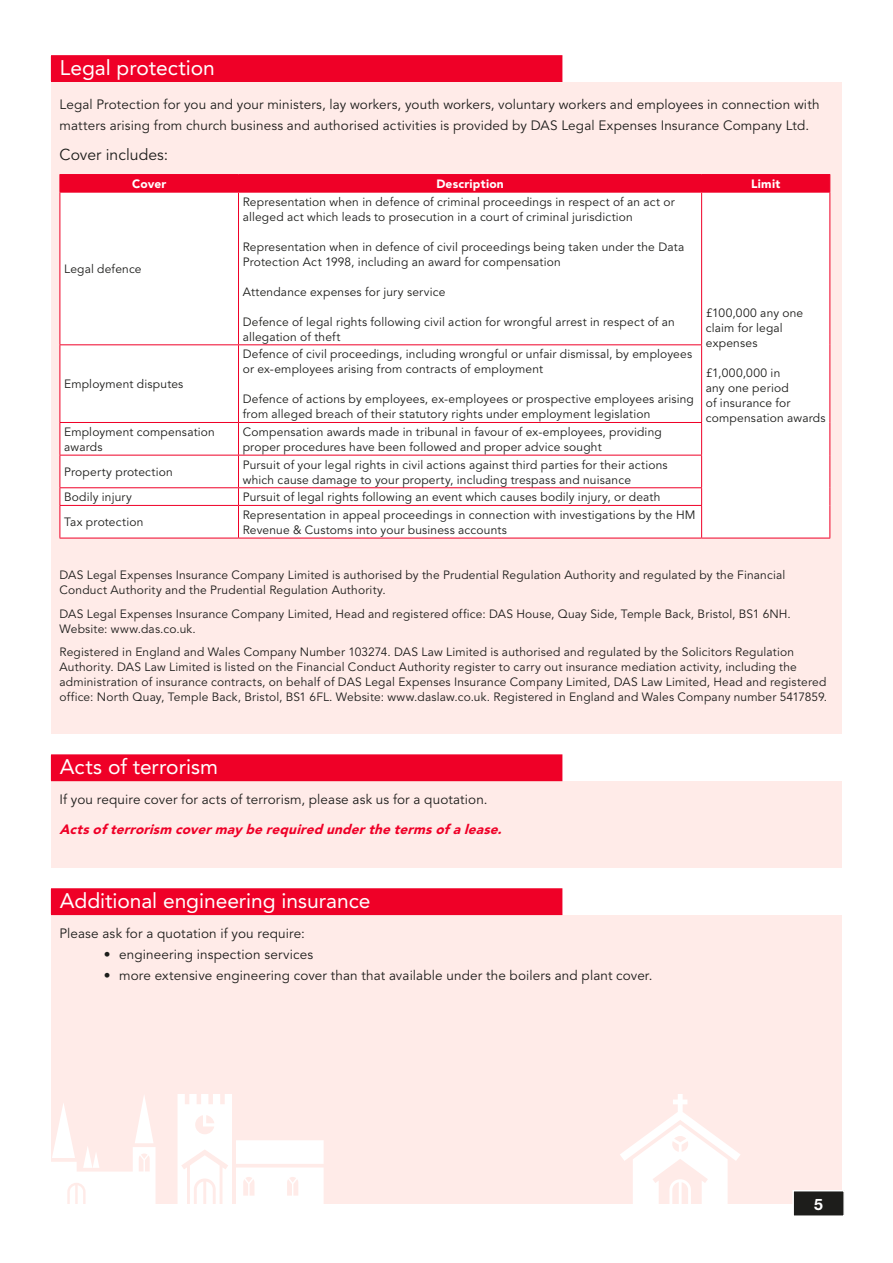
<style>
.page{position:relative;width:893px;height:1263px;background:#fff}
.page>*{position:absolute;margin:0;border:0;box-sizing:border-box;transform-origin:0 0}
.t1{font:21px "Avenir";color:#fff}
.t2{font:15.75px "Avenir";letter-spacing:.005em;color:#1d1d1b}
.t3{font:700 15.75px "Helvetica Neue Welsh";color:#fff}
.t4{font:13.5px/21px "Avenir";letter-spacing:.01em;color:#1d1d1b}
.t5{font:italic 900 13.5px "Avenir";color:#ef0027}
.t6{font:12px/15px "Avenir";letter-spacing:.015em;color:#1d1d1b}
.t7{font:900 12px "Avenir";letter-spacing:.02em;color:#fff}
</style>
<div class="page">
<div style="left:51px;top:82px;width:791px;height:651px;background:#ffebe8"></div>
<div style="left:51px;top:56px;width:511px;height:25px;background:#ef0027"></div>
<hr style="left:51px;top:55px;width:511px;height:1px;background:#ef0027">
<hr style="left:51px;top:81px;width:511px;height:1px;background:#ef0027">
<div style="left:61px;top:193px;width:768px;height:345px;background:#fff"></div>
<hr style="left:60px;top:174px;width:178px;height:1px;background:#ef0027">
<hr style="left:238px;top:174px;width:464px;height:1px;background:#ef0027">
<hr style="left:702px;top:174px;width:128px;height:1px;background:#ef0027">
<div style="left:60px;top:175px;width:770px;height:17px;background:#ef0027"></div>
<hr style="left:60px;top:192px;width:178px;height:1px;background:#ef0027">
<hr style="left:60px;top:193px;width:1px;height:151px;background:#ef0027">
<hr style="left:238px;top:192px;width:464px;height:1px;background:#ef0027">
<hr style="left:238px;top:193px;width:1px;height:151px;background:#ef0027">
<hr style="left:702px;top:192px;width:128px;height:1px;background:#ef0027">
<hr style="left:701px;top:193px;width:1px;height:151px;background:#ef0027">
<hr style="left:829px;top:193px;width:1px;height:152px;background:#ef0027">
<hr style="left:60px;top:344px;width:178px;height:1px;background:#ef0027">
<hr style="left:60px;top:345px;width:1px;height:77px;background:#ef0027">
<hr style="left:238px;top:344px;width:464px;height:1px;background:#ef0027">
<hr style="left:238px;top:345px;width:1px;height:77px;background:#ef0027">
<hr style="left:701px;top:345px;width:1px;height:77px;background:#ef0027">
<hr style="left:829px;top:345px;width:1px;height:77px;background:#ef0027">
<hr style="left:60px;top:422px;width:178px;height:1px;background:#ef0027">
<hr style="left:60px;top:423px;width:1px;height:32px;background:#ef0027">
<hr style="left:238px;top:422px;width:464px;height:1px;background:#ef0027">
<hr style="left:238px;top:423px;width:1px;height:32px;background:#ef0027">
<hr style="left:701px;top:423px;width:1px;height:32px;background:#ef0027">
<hr style="left:829px;top:422px;width:1px;height:33px;background:#ef0027">
<hr style="left:60px;top:455px;width:178px;height:1px;background:#ef0027">
<hr style="left:60px;top:455px;width:1px;height:32px;background:#ef0027">
<hr style="left:238px;top:455px;width:464px;height:1px;background:#ef0027">
<hr style="left:238px;top:455px;width:1px;height:32px;background:#ef0027">
<hr style="left:701px;top:455px;width:1px;height:32px;background:#ef0027">
<hr style="left:829px;top:455px;width:1px;height:33px;background:#ef0027">
<hr style="left:60px;top:487px;width:178px;height:1px;background:#ef0027">
<svg style="left:60px;top:488px;width:1px;height:17px"></svg>
<hr style="left:238px;top:487px;width:464px;height:1px;background:#ef0027">
<svg style="left:238px;top:488px;width:1px;height:17px"></svg>
<svg style="left:701px;top:488px;width:1px;height:17px"></svg>
<svg style="left:829px;top:488px;width:1px;height:17px"></svg>
<hr style="left:60px;top:505px;width:178px;height:1px;background:#ef0027">
<hr style="left:60px;top:506px;width:1px;height:32px;background:#ef0027">
<hr style="left:238px;top:505px;width:464px;height:1px;background:#ef0027">
<hr style="left:238px;top:506px;width:1px;height:32px;background:#ef0027">
<hr style="left:701px;top:506px;width:1px;height:32px;background:#ef0027">
<hr style="left:829px;top:505px;width:1px;height:33px;background:#ef0027">
<hr style="left:60px;top:538px;width:178px;height:1px;background:#ef0027">
<hr style="left:238px;top:538px;width:464px;height:1px;background:#ef0027">
<hr style="left:702px;top:538px;width:128px;height:1px;background:#ef0027">
<div style="left:51px;top:781px;width:791px;height:86px;background:#ffebe8"></div>
<div style="left:51px;top:755px;width:511px;height:26px;background:#ef0027"></div>
<hr style="left:51px;top:754px;width:511px;height:1px;background:#ef0027">
<div style="left:51px;top:915px;width:791px;height:288px;background:#ffebe8"></div>
<div style="left:51px;top:889px;width:511px;height:25px;background:#ef0027"></div>
<hr style="left:51px;top:888px;width:511px;height:1px;background:#ef0027">
<hr style="left:51px;top:914px;width:511px;height:1px;background:#ef0027">
<svg style="left:51px;top:1096px;width:105px;height:108px"></svg>
<svg style="left:178px;top:1094px;width:146px;height:110px"></svg>
<svg style="left:620px;top:1094px;width:121px;height:110px"></svg>
<div style="left:793px;top:1191px;width:51px;height:25px;background:#1d1d1b"></div>
<div style="left:792px;top:1190px;width:53px;height:27px;border:2px solid #fff"></div>
<h1 class="t1" style="left:60px;top:56px;width:156px">Legal protection</h1>
<p class="t4" style="left:60px;top:94px;width:761px">Legal Protection for you and your ministers, lay workers, youth workers, voluntary workers and employees in connection with matters arising from church business and authorised activities is provided by DAS Legal Expenses Insurance Company Ltd.</p>
<h2 class="t2" style="left:60px;top:145px;width:110px">Cover includes:</h2>
<p class="t7" style="left:132px;top:176px;width:36px">Cover</p>
<p class="t7" style="left:436px;top:176px;width:69px">Description</p>
<p class="t7" style="left:751px;top:176px;width:31px">Limit</p>
<p class="t6" style="left:243px;top:194px;width:434px">Representation when in defence of criminal proceedings in respect of an act or alleged act which leads to prosecution in a court of criminal jurisdiction</p>
<p class="t6" style="left:243px;top:239px;width:443px">Representation when in defence of civil proceedings being taken under the Data<br>Protection Act 1998, including an award for compensation</p>
<p class="t6" style="left:243px;top:284px;width:204px">Attendance expenses for jury service</p>
<p class="t6" style="left:243px;top:314px;width:434px">Defence of legal rights following civil action for wrongful arrest in respect of an allegation of theft</p>
<p class="t6" style="left:706px;top:306px;width:99px">£100,000 any one claim for legal expenses</p>
<p class="t6" style="left:706px;top:366px;width:121px">£1,000,000 in<br>any one period<br>of insurance for compensation awards</p>
<p class="t6" style="left:64px;top:262px;width:79px">Legal defence</p>
<p class="t6" style="left:243px;top:347px;width:451px">Defence of civil proceedings, including wrongful or unfair dismissal, by employees or ex-employees arising from contracts of employment</p>
<p class="t6" style="left:243px;top:392px;width:453px">Defence of actions by employees, ex-employees or prospective employees arising from alleged breach of their statutory rights under employment legislation</p>
<p class="t6" style="left:64px;top:377px;width:121px">Employment disputes</p>
<p class="t6" style="left:64px;top:425px;width:152px">Employment compensation awards</p>
<p class="t6" style="left:243px;top:425px;width:421px">Compensation awards made in tribunal in favour of ex-employees, providing proper procedures have been followed and proper advice sought</p>
<p class="t6" style="left:64px;top:465px;width:110px">Property protection</p>
<p class="t6" style="left:243px;top:457px;width:426px">Pursuit of your legal rights in civil actions against third parties for their actions which cause damage to your property, including trespass and nuisance</p>
<p class="t6" style="left:64px;top:490px;width:69px">Bodily injury</p>
<p class="t6" style="left:243px;top:490px;width:419px">Pursuit of legal rights following an event which causes bodily injury, or death</p>
<p class="t6" style="left:64px;top:515px;width:81px">Tax protection</p>
<p class="t6" style="left:243px;top:507px;width:454px">Representation in appeal proceedings in connection with investigations by the HM<br>Revenue &amp; Customs into your business accounts</p>
<p class="t6" style="left:60px;top:568px;width:727px">DAS Legal Expenses Insurance Company Limited is authorised by the Prudential Regulation Authority and regulated by the Financial<br>Conduct Authority and the Prudential Regulation Authority.</p>
<p class="t6" style="left:60px;top:607px;width:733px">DAS Legal Expenses Insurance Company Limited, Head and registered office: DAS House, Quay Side, Temple Back, Bristol, BS1 6NH.<br>Website: www.das.co.uk.</p>
<p class="t6" style="left:60px;top:645px;width:769px">Registered in England and Wales Company Number 103274. DAS Law Limited is authorised and regulated by the Solicitors Regulation Authority. DAS Law Limited is listed on the Financial Conduct Authority register to carry out insurance mediation activity, including the administration of insurance contracts, on behalf of DAS Legal Expenses Insurance Company Limited, DAS Law Limited, Head and registered office: North Quay, Temple Back, Bristol, BS1 6FL. Website: www.daslaw.co.uk. Registered in England and Wales Company number 5417859.</p>
<h1 class="t1" style="left:60px;top:755px;width:160px">Acts of terrorism</h1>
<p class="t4" style="left:60px;top:789px;width:430px">If you require cover for acts of terrorism, please ask us for a quotation.</p>
<p class="t5" style="left:60px;top:821px;width:448px">Actsofterrorism covermay berequired underthetermsofalease.</p>
<h1 class="t1" style="left:60px;top:889px;width:312px">Additional engineering insurance</h1>
<p class="t4" style="left:60px;top:923px;width:247px">Please ask for a quotation if you require:</p>
<p class="t4" style="left:104px;top:944px;width:211px">• engineering inspection services</p>
<p class="t4" style="left:104px;top:965px;width:550px">• more extensive engineering cover than that available under the boilers and plant cover.</p>
<h2 class="t3" style="left:814px;top:1194px;width:10px">5</h2>
</div>
